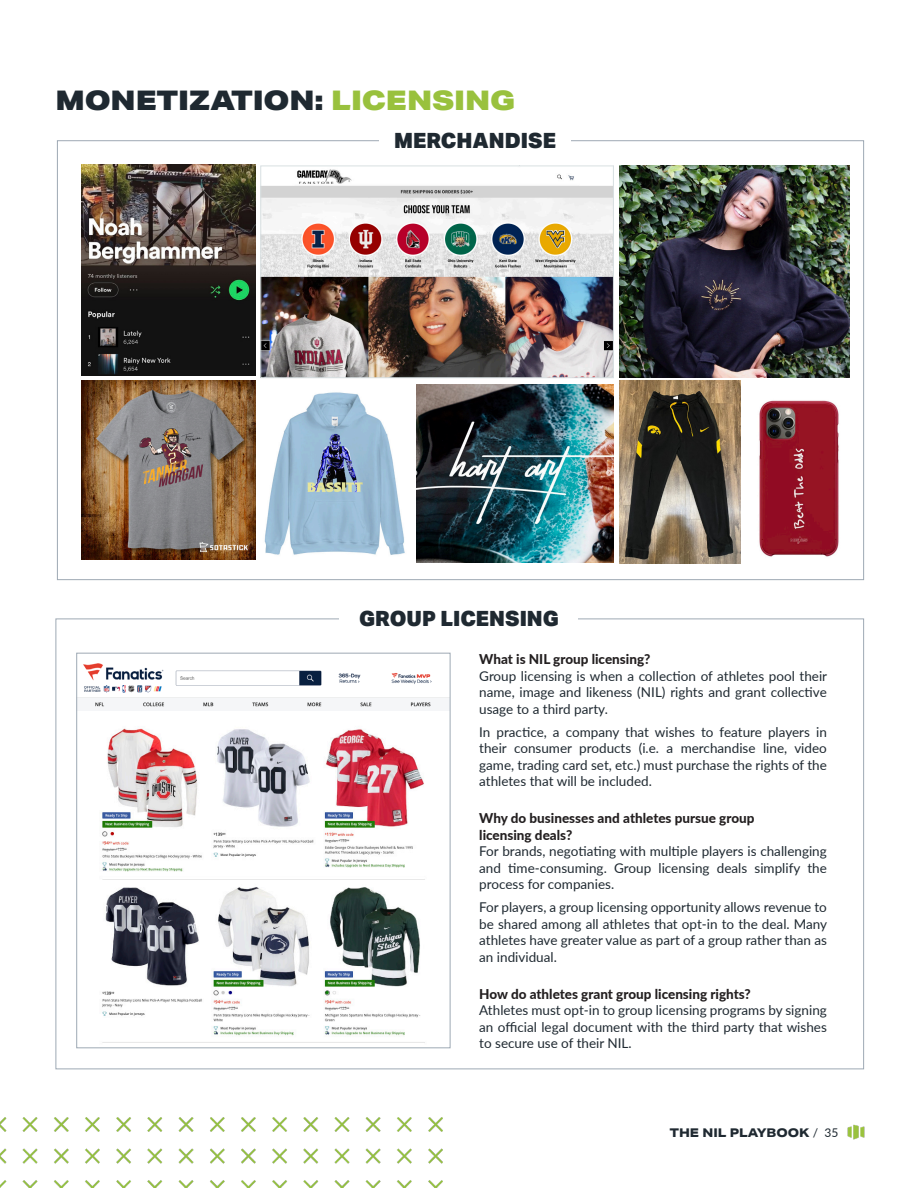
<style>
.page{position:relative;width:918px;height:1188px;background:#fff}
.page>*{position:absolute;margin:0;border:0;box-sizing:border-box;transform-origin:0 0}
.t1{font:900 27px "Aktiv Grotesk Ex";color:#1f2931}
.t2{font:900 21px "Aktiv Grotesk";color:#1f2931}
.t3{font:13.5px/16.5px "Lato";color:#1f2931;text-align:justify}
.t4{font:800 13.5px/16.5px "Lato";color:#231f20}
.t5{font:800 12px "Aktiv Grotesk Ex";color:#1f2931}
.s1{color:#99c13d}
.s2{font-family:"Lato";font-weight:400}
</style>
<div class="page">
<img style="left:0;top:1117px;width:442px;height:71px">
<img style="left:847px;top:1124px;width:18px;height:16px">
<img style="left:264px;top:392px;width:141px;height:163px">
<img style="left:102px;top:728px;width:323px;height:315px">
<img style="left:79px;top:663px;width:369px;height:44px">
<div style="left:77px;top:653px;width:373px;height:395px;border:1px solid #9ea9b4"></div>
<img style="left:759px;top:398px;width:106px;height:161px">
<img style="left:82px;top:381px;width:174px;height:178px">
<img style="left:82px;top:164px;width:174px;height:212px">
<img style="left:263px;top:169px;width:349px;height:207px">
<div style="left:261px;top:166px;width:353px;height:212px;border:1px solid #d8e0e2"></div>
<img style="left:417px;top:384px;width:196px;height:178px">
<img style="left:619px;top:166px;width:231px;height:212px">
<img style="left:619px;top:381px;width:122px;height:183px">
<p class="t1" style="left:56px;top:83px;width:461px">MONETIZATION: <span class="s1">LICENSING</span></p>
<p class="t2" style="left:394px;top:127px;width:163px">MERCHANDISE</p>
<p class="t2" style="left:359px;top:605px;width:201px">GROUP LICENSING</p>
<p class="t4" style="left:479px;top:650px;width:173px">What is NIL group licensing?</p>
<p class="t3" style="left:479px;top:667px;width:349px">Group licensing is when a collection of athletes pool their name, image and likeness (NIL) rights and grant collective usage to a third party.</p>
<p class="t3" style="left:479px;top:723px;width:349px">In practice, a company that wishes to feature players in their consumer products (i.e. a merchandise line, video game, trading card set, etc.) must purchase the rights of the athletes that will be included.</p>
<p class="t4" style="left:479px;top:809px;width:277px">Why do businesses and athletes pursue group licensing deals?</p>
<p class="t3" style="left:479px;top:842px;width:349px">For brands, negotiating with multiple players is challenging and time-consuming. Group licensing deals simplify the process for companies.</p>
<p class="t3" style="left:479px;top:899px;width:349px">For players, a group licensing opportunity allows revenue to be shared among all athletes that opt-in to the deal. Many athletes have greater value as part of a group rather than as an individual.</p>
<p class="t4" style="left:479px;top:985px;width:273px">How do athletes grant group licensing rights?</p>
<p class="t3" style="left:479px;top:1001px;width:349px">Athletes must opt-in to group licensing programs by signing an official legal document with the third party that wishes to secure use of their NIL.</p>
<p class="t5" style="left:670px;top:1125px;width:170px">THE NIL PLAYBOOK <span class="s2">/ 35</span></p>
</div>
